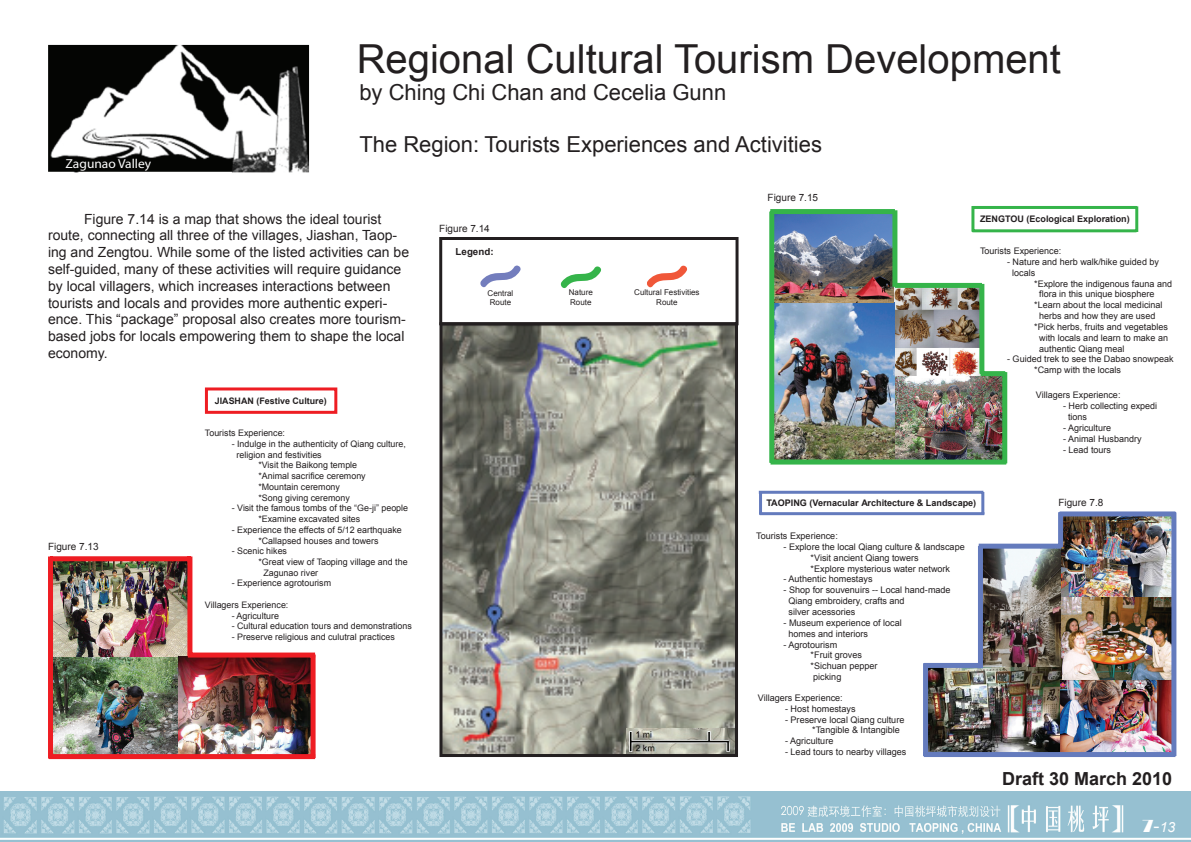
<style>
.page{position:relative;width:1191px;height:842px;background:#fff}
.page>*{position:absolute;margin:0;border:0;box-sizing:border-box;transform-origin:0 0}
.t1{font:40px "Arial";color:#231f20}
.t2{font:22px "Arial";color:#231f20}
.t3{font:700 18px "Arial";color:#231f20}
.t4{font:14px/16.8px "Arial";color:#231f20}
.t5{font:italic 14px "Arial";color:#fff}
.t6{font:13px "Myriad Pro";color:#fff;scale:1.04 1}
.t7{font:12.1px "Myriad Pro";color:#fff;scale:1.04 1}
.t8{font:10px "Arial";color:#231f20}
.t9{font:700 9.7px "Arial";color:#231f20}
.t10{font:9.1px/10.9px "Arial";color:#231f20}
.t11{font:700 9.1px "Arial";color:#231f20}
.t12{font:9px/10.8px "Arial";color:#231f20}
.t13{font:700 9px "Arial";color:#231f20}
.t14{font:8.9px/10.7px "Arial";color:#231f20}
.t15{font:700 8.9px "Arial";color:#231f20}
.t16{font:8px/9.6px "Arial";color:#231f20}
.s1{font-family:"Broadway";font-style:normal;font-size:18px}
.s2{font-style:normal;font-size:18px}
</style>
<div class="page">
<img style="left:0;top:792px;width:1191px;height:50px">
<img style="left:48px;top:44px;width:261px;height:129px">
<hr style="left:759px;top:512px;width:225px;height:3px;background:#647bbd">
<hr style="left:759px;top:491px;width:224px;height:3px;background:#647bbd">
<hr style="left:759px;top:492px;width:3px;height:22px;background:#647bbd">
<hr style="left:981px;top:492px;width:3px;height:22px;background:#647bbd">
<img style="left:53px;top:657px;width:257px;height:97px">
<img style="left:53px;top:561px;width:135px;height:96px">
<div style="left:50px;top:556px;width:141px;height:5px;background:#ee1d23"></div>
<div style="left:187px;top:556px;width:5px;height:100px;background:#ee1d23"></div>
<div style="left:188px;top:652px;width:127px;height:5px;background:#ee1d23"></div>
<div style="left:310px;top:654px;width:5px;height:104px;background:#ee1d23"></div>
<div style="left:49px;top:754px;width:266px;height:5px;background:#ee1d23"></div>
<div style="left:48px;top:556px;width:5px;height:202px;background:#ee1d23"></div>
<hr style="left:972px;top:229px;width:164px;height:3px;background:#35b44a">
<hr style="left:972px;top:206px;width:164px;height:3px;background:#35b44a">
<hr style="left:971px;top:206px;width:3px;height:26px;background:#35b44a">
<hr style="left:1135px;top:206px;width:3px;height:26px;background:#35b44a">
<img style="left:894px;top:375px;width:108px;height:85px">
<img style="left:894px;top:287px;width:86px;height:88px">
<img style="left:774px;top:214px;width:120px;height:246px">
<div style="left:769px;top:212px;width:5px;height:251px;background:#35b44a"></div>
<div style="left:770px;top:209px;width:125px;height:5px;background:#35b44a"></div>
<div style="left:892px;top:210px;width:5px;height:77px;background:#35b44a"></div>
<div style="left:895px;top:283px;width:87px;height:5px;background:#35b44a"></div>
<div style="left:979px;top:284px;width:5px;height:90px;background:#35b44a"></div>
<div style="left:980px;top:371px;width:25px;height:5px;background:#35b44a"></div>
<div style="left:1002px;top:372px;width:5px;height:91px;background:#35b44a"></div>
<div style="left:770px;top:460px;width:236px;height:5px;background:#35b44a"></div>
<img style="left:983px;top:549px;width:77px;height:118px">
<img style="left:1060px;top:516px;width:111px;height:236px">
<img style="left:928px;top:667px;width:133px;height:85px">
<div style="left:1059px;top:511px;width:116px;height:5px;background:#647bbd"></div>
<div style="left:1171px;top:512px;width:5px;height:244px;background:#647bbd"></div>
<div style="left:923px;top:752px;width:252px;height:5px;background:#647bbd"></div>
<div style="left:923px;top:663px;width:5px;height:93px;background:#647bbd"></div>
<div style="left:924px;top:663px;width:57px;height:5px;background:#647bbd"></div>
<div style="left:978px;top:546px;width:5px;height:122px;background:#647bbd"></div>
<div style="left:978px;top:544px;width:83px;height:5px;background:#647bbd"></div>
<div style="left:1058px;top:512px;width:5px;height:35px;background:#647bbd"></div>
<svg style="left:439px;top:237px;width:299px;height:85px"></svg>
<svg style="left:439px;top:322px;width:299px;height:435px;background:#8b8c82"></svg>
<div style="left:205px;top:387px;width:132px;height:27px;border:3px solid #ee1d23"></div>
<h3 class="t6" style="left:66px;top:156px;width:84px">Zagunao Valley</h3>
<h3 class="t7" style="left:60px;top:157px;width:78px">Zagunao Valley</h3>
<h1 class="t1" style="left:357px;top:33px;width:705px">Regional Cultural Tourism Development</h1>
<h2 class="t2" style="left:359px;top:77px;width:368px">by Ching Chi Chan and Cecelia Gunn</h2>
<h2 class="t2" style="left:359px;top:130px;width:464px">The Region: Tourists Experiences and Activities</h2>
<p class="t8" style="left:767px;top:191px;width:52px">Figure 7.15</p>
<p class="t4" style="left:48px;top:210px;width:363px;text-indent:36px">Figure 7.14 is a map that shows the ideal tourist route, connecting all three of the villages, Jiashan, Taop&shy;ing and Zengtou. While some of the listed activities can be self-guided, many of these activities will require guidance by local villagers, which increases interactions between tourists and locals and provides more authentic experi&shy;ence. This “package” proposal also creates more tourism&shy;based jobs for locals empowering them to shape the local economy.</p>
<p class="t8" style="left:48px;top:539px;width:52px">Figure 7.13</p>
<p class="t15" style="left:215px;top:395px;width:113px">JIASHAN (Festive Culture)</p>
<p class="t14" style="left:205px;top:428px;width:82px">Tourists Experience:</p>
<p class="t14" style="left:232px;top:439px;width:176px">- Indulge in the authenticity of Qiang culture,</p>
<p class="t14" style="left:237px;top:449px;width:87px">religion and festivities</p>
<p class="t14" style="left:258px;top:460px;width:100px">*Visit the Baikong temple</p>
<p class="t14" style="left:258px;top:471px;width:109px">*Animal sacrifice ceremony</p>
<p class="t14" style="left:258px;top:481px;width:83px">*Mountain ceremony</p>
<p class="t14" style="left:258px;top:492px;width:93px">*Song giving ceremony</p>
<p class="t14" style="left:258px;top:503px;width:151px;text-indent:-27px">- Visit the famous tombs of the “Ge-ji” people *Examine excavated sites</p>
<p class="t14" style="left:232px;top:524px;width:172px;text-align:center">- Experience the effects of 5/12 earthquake *Callapsed houses and towers</p>
<p class="t14" style="left:232px;top:546px;width:57px">- Scenic hikes</p>
<p class="t14" style="left:258px;top:557px;width:151px">*Great view of Taoping village and the</p>
<p class="t14" style="left:263px;top:567px;width:56px">Zagunao river</p>
<p class="t14" style="left:232px;top:578px;width:101px">- Experience agrotourism</p>
<p class="t14" style="left:205px;top:599px;width:85px">Villagers Experience:</p>
<p class="t14" style="left:232px;top:610px;width:49px">- Agriculture</p>
<p class="t14" style="left:232px;top:621px;width:182px">- Cultural education tours and demonstrations</p>
<p class="t14" style="left:232px;top:632px;width:165px">- Preserve religious and culutral practices</p>
<p class="t8" style="left:439px;top:222px;width:52px">Figure 7.14</p>
<p class="t9" style="left:455px;top:245px;width:40px">Legend:</p>
<p class="t16" style="left:487px;top:288px;width:27px">Central<br>Route</p>
<p class="t16" style="left:569px;top:288px;width:26px">Nature<br>Route</p>
<p class="t16" style="left:634px;top:288px;width:67px;text-align:center">Cultural Festivities<br>Route</p>
<p class="t13" style="left:980px;top:213px;width:151px">ZENGTOU (Ecological Exploration)</p>
<p class="t12" style="left:980px;top:246px;width:83px">Tourists Experience:</p>
<p class="t12" style="left:1012px;top:256px;width:148px;text-indent:-5px">- Nature and herb walk/hike guided by locals</p>
<p class="t12" style="left:1034px;top:278px;width:139px">*Explore the indigenous fauna and</p>
<p class="t12" style="left:1039px;top:289px;width:117px">flora in this unique biosphere</p>
<p class="t12" style="left:1034px;top:300px;width:130px">*Learn about the local medicinal</p>
<p class="t12" style="left:1039px;top:311px;width:118px">herbs and how they are used</p>
<p class="t12" style="left:1034px;top:321px;width:135px">*Pick herbs, fruits and vegetables</p>
<p class="t12" style="left:1039px;top:332px;width:130px">with locals and learn to make an</p>
<p class="t12" style="left:1039px;top:343px;width:87px">authentic Qiang meal</p>
<p class="t12" style="left:1034px;top:354px;width:141px;text-indent:-27px">- Guided trek to see the Dabao snowpeak *Camp with the locals</p>
<p class="t11" style="left:766px;top:497px;width:211px">TAOPING (Vernacular Architecture &amp; Landscape)</p>
<p class="t10" style="left:756px;top:530px;width:83px">Tourists Experience:</p>
<p class="t10" style="left:810px;top:541px;width:156px;text-indent:-27px">- Explore the local Qiang culture &amp; landscape *Visit ancient Qiang towers<br>*Explore mysterious water network</p>
<p class="t10" style="left:783px;top:574px;width:91px">- Authentic homestays</p>
<p class="t10" style="left:788px;top:585px;width:164px;text-indent:-5px">- Shop for souvenuirs -- Local hand-made<br>Qiang embroidery, crafts and<br>silver acessories</p>
<p class="t10" style="left:788px;top:617px;width:115px;text-indent:-5px">- Museum experience of local homes and interiors</p>
<p class="t10" style="left:810px;top:639px;width:68px;text-indent:-27px">- Agrotourism<br>*Fruit groves *Sichuan pepper picking</p>
<p class="t10" style="left:758px;top:692px;width:86px">Villagers Experience:</p>
<p class="t10" style="left:785px;top:703px;width:72px">- Host homestays</p>
<p class="t10" style="left:812px;top:714px;width:94px;text-indent:-27px">- Preserve local Qiang culture *Tangible &amp; Intangible</p>
<p class="t10" style="left:785px;top:736px;width:50px">- Agriculture</p>
<p class="t10" style="left:785px;top:746px;width:123px">- Lead tours to nearby villages</p>
<p class="t12" style="left:1036px;top:390px;width:86px">Villagers Experience:</p>
<p class="t12" style="left:1068px;top:401px;width:91px;text-indent:-5px">- Herb collecting expedi tions</p>
<p class="t12" style="left:1063px;top:422px;width:50px">- Agriculture</p>
<p class="t12" style="left:1063px;top:433px;width:80px">- Animal Husbandry</p>
<p class="t12" style="left:1063px;top:444px;width:50px">- Lead tours</p>
<p class="t8" style="left:1058px;top:496px;width:47px">Figure 7.8</p>
<h3 class="t3" style="left:1002px;top:766px;width:172px">Draft 30 March 2010</h3>
<h3 class="t5" style="left:1142px;top:818px;width:35px"><span class="s1">7</span><span class="s2">-</span>13</h3>
</div>
